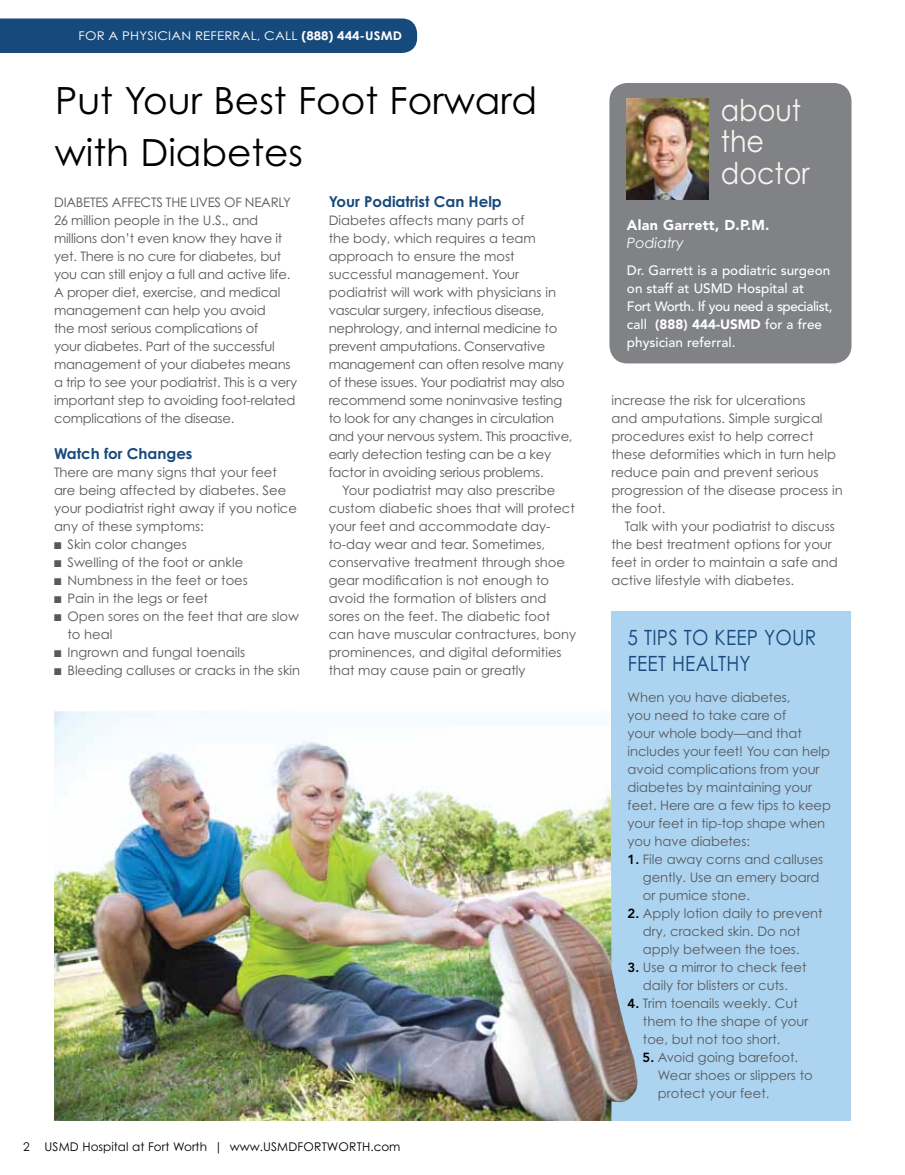
<style>
.page{position:relative;width:905px;height:1175px;background:#fff}
.page>*{position:absolute;margin:0;border:0;box-sizing:border-box;transform-origin:0 0}
.t1{font:37.5px/52.5px "Century Gothic OTF";color:#000}
.t2{font:30px/31.5px "Century Gothic OTF";color:#f9f4ed;scale:.9 1}
.t3{font:21px "Century Gothic OTF";letter-spacing:.015em;color:#174a7c;scale:.9 1}
.t4{font:700 15px "Century Gothic OTF";color:#174a7c}
.t5{font:900 14.25px "Avenir LT Std";letter-spacing:.02em;color:#fff}
.t6{font:italic 14.25px "Century Gothic";color:#fff}
.t7{font:500 13.5px/18px "Avenir LT Std";color:#fff}
.t8{font:13.2px/18px "Century Gothic OTF";color:#58595b}
.t9{font:13.2px/18px "Century Gothic OTF";letter-spacing:-.02em;color:#58595b}
.t10{font:12px "Century Gothic OTF";color:#000}
.t11{font:12px "Century Gothic OTF";letter-spacing:.015em;color:#fff;scale:1.1 1}
.s1{font-weight:700}
.s2{font-weight:900}
.s3{font-family:"Avenir LT Std";font-weight:800;color:#000}
</style>
<div class="page">
<div style="left:611px;top:611px;width:239px;height:509px;background:#acd4f1"></div>
<img style="left:54px;top:711px;width:583px;height:409px">
<div style="left:0;top:19px;width:417px;height:34px;background:#174a7c"></div>
<div style="left:607px;top:81px;width:246px;height:285px;background:#808285;border-radius:20px"></div>
<div style="left:605px;top:78px;width:251px;height:290px;border:4px solid #fff;border-radius:20px"></div>
<img style="left:627px;top:99px;width:81px;height:100px">
<p class="t11" style="left:78px;top:29px;width:296px">FOR A PHYSICIAN REFERRAL, CALL <span class="s1">(888) 444-USMD</span></p>
<h1 class="t1" style="left:55px;top:73px;width:484px">Put Your Best Foot Forward with Diabetes</h1>
<p class="t4" style="left:328px;top:192px;width:175px">Your Podiatrist Can Help</p>
<p class="t9" style="left:328px;top:211px;width:245px">Diabetes affects many parts of<br>the body, which requires a team approach to ensure the most successful management. Your podiatrist will work with physicians in vascular surgery, infectious disease, nephrology, and internal medicine to prevent amputations. Conservative management can often resolve many of these issues. Your podiatrist may also recommend some noninvasive testing to look for any changes in circulation and your nervous system. This proactive, early detection testing can be a key factor in avoiding serious problems.</p>
<p class="t8" style="left:328px;top:481px;width:249px;text-indent:14px">Your podiatrist may also prescribe custom diabetic shoes that will protect your feet and accommodate day&shy;to-day wear and tear. Sometimes, conservative treatment through shoe gear modification is not enough to avoid the formation of blisters and sores on the feet. The diabetic foot can have muscular contractures, bony prominences, and digital deformities that may cause pain or greatly</p>
<p class="t8" style="left:54px;top:193px;width:244px;text-indent:97px">ts the lives of nearly<br>26 million people in the U .S., and millions don’t even know they have it yet. There is no cure for diabetes, but you can still enjoy a full and active life.<br>A proper diet, exercise, and medical management can help you avoid<br>the most serious complications of<br>your diabetes. Part of the successful management of your diabetes means a trip to see your podiatrist. This is a very important step to avoiding foot-related complications of the disease.</p>
<p class="t4" style="left:54px;top:444px;width:140px">Watch for Changes</p>
<p class="t8" style="left:54px;top:463px;width:244px">There are many signs that your feet are being affected by diabetes. See your podiatrist right away if you notice any of these symptoms:</p>
<p class="t8" style="left:54px;top:535px;width:134px">■ Skin color changes</p>
<p class="t8" style="left:54px;top:553px;width:191px">■ Swelling of the foot or ankle</p>
<p class="t8" style="left:54px;top:571px;width:195px">■ Numbness in the feet or toes</p>
<p class="t8" style="left:54px;top:589px;width:155px">■ Pain in the legs or feet</p>
<p class="t8" style="left:68px;top:607px;width:233px;text-indent:-14px">■ Open sores on the feet that are slow to heal</p>
<p class="t8" style="left:54px;top:643px;width:193px">■ Ingrown and fungal toenails</p>
<p class="t8" style="left:54px;top:661px;width:247px">■ Bleeding calluses or cracks in the skin</p>
<p class="t8" style="left:54px;top:193px;width:8px">Diabe</p>
<p class="t8" style="left:90px;top:193px;width:31px">tes affec</p>
<p class="t10" style="left:23px;top:1139px;width:379px">2 USMD Hospital at Fort Worth | www.USMDFORTWORTH.com</p>
<h2 class="t2" style="left:720px;top:94px;width:100px">about the doctor</h2>
<p class="t5" style="left:627px;top:216px;width:144px">Alan Garrett, D.P.M.</p>
<p class="t6" style="left:627px;top:234px;width:58px">Podiatry</p>
<p class="t7" style="left:627px;top:261px;width:207px">Dr. Garrett is a podiatric surgeon on staff at USMD Hospital at<br>Fort Worth. If you need a specialist, call <span class="s2">(888) 444-USMD</span> for a free physician referral.</p>
<p class="t8" style="left:611px;top:391px;width:233px">increase the risk for ulcerations<br>and amputations. Simple surgical procedures exist to help correct these deformities which in turn help reduce pain and prevent serious progression of the disease process in the foot.</p>
<p class="t8" style="left:611px;top:517px;width:228px;text-indent:14px">Talk with your podiatrist to discuss the best treatment options for your feet in order to maintain a safe and active lifestyle with diabetes.</p>
<h3 class="t3" style="left:627px;top:625px;width:29px">5 Tips</h3>
<h3 class="t3" style="left:683px;top:625px;width:59px">to Keep</h3>
<h3 class="t3" style="left:764px;top:625px;width:53px">Your</h3>
<h3 class="t3" style="left:627px;top:650px;width:123px">Feet Healthy</h3>
<p class="t8" style="left:627px;top:688px;width:205px">When you have diabetes,<br>you need to take care of<br>your whole body—and that includes your feet! You can help avoid complications from your diabetes by maintaining your feet. Here are a few tips to keep your feet in tip-top shape when you have diabetes:</p>
<p class="t8" style="left:643px;top:850px;width:182px;text-indent:-15px"><span class="s3">1.</span> File away corns and calluses gently. Use an emery board or pumice stone.</p>
<p class="t8" style="left:627px;top:904px;width:196px;text-align:center"><span class="s3">2.</span> Apply lotion daily to prevent dry, cracked skin. Do not apply between the toes.</p>
<p class="t8" style="left:627px;top:958px;width:180px;text-align:center"><span class="s3">3.</span> Use a mirror to check feet daily for blisters or cuts.</p>
<p class="t8" style="left:643px;top:994px;width:167px;text-indent:-15px"><span class="s3">4.</span> Trim toenails weekly. Cut them to the shape of your toe, but not too short.</p>
<p class="t8" style="left:658px;top:1048px;width:156px;text-indent:-15px"><span class="s3">5.</span> Avoid going barefoot.<br>Wear shoes or slippers to protect your feet.</p>
</div>
